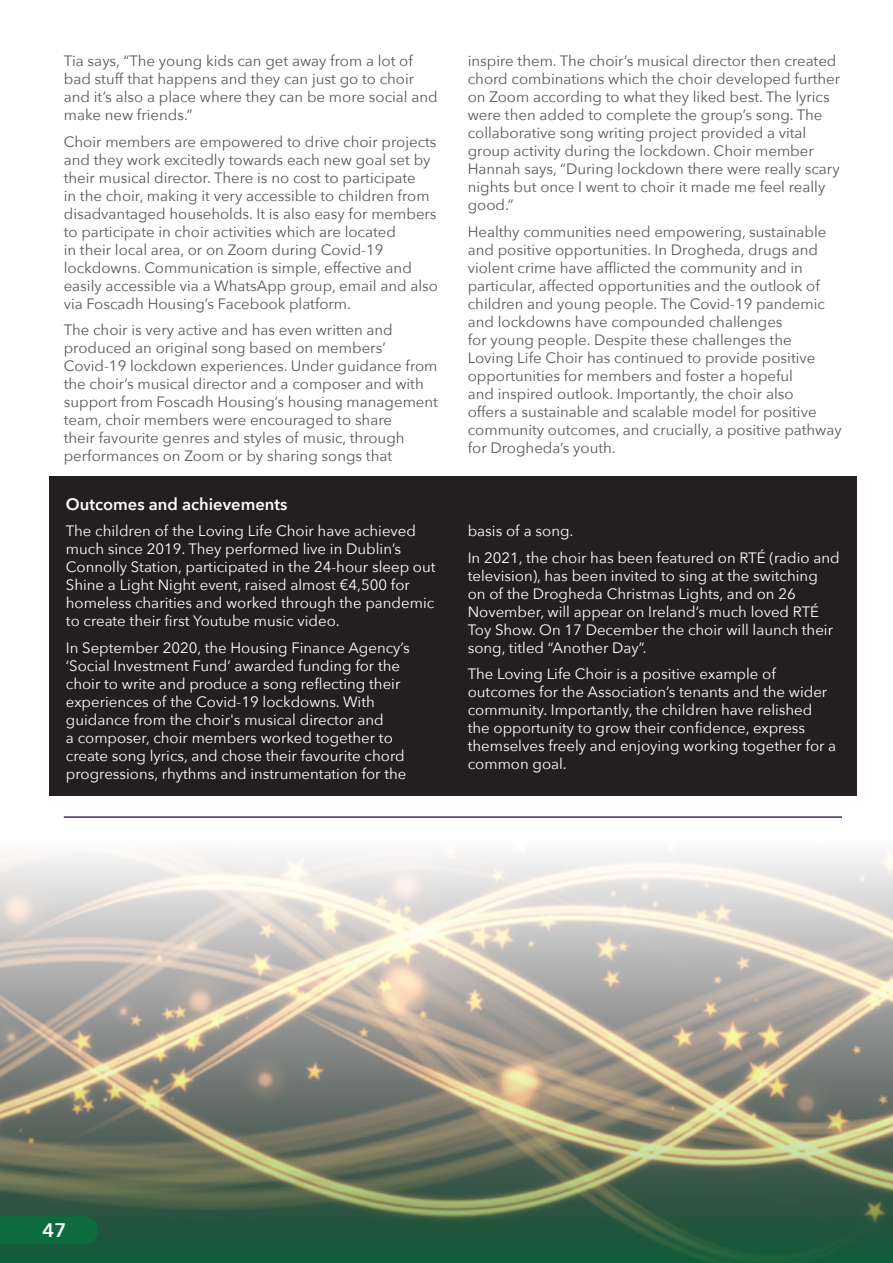
<style>
.page{position:relative;width:893px;height:1263px;background:#fff}
.page>*{position:absolute;margin:0;border:0;box-sizing:border-box;transform-origin:0 0}
.t1{font:600 19.5px "Avenir Next";color:#fff}
.t2{font:600 16.5px "Avenir Next";color:#fff}
.t3{font:15px/18px "Avenir Next";color:#57585a}
.t4{font:15px/18px "Avenir Next";color:#fff}
</style>
<div class="page">
<hr style="left:64px;top:816px;width:778px;height:2px;background:#442769">
<div style="left:49px;top:476px;width:808px;height:320px;background:#231f20"></div>
<img style="left:0;top:854px;width:893px;height:409px">
<div style="left:0;top:1216px;width:98px;height:28px;background:#0c6c3e"></div>
<p class="t3" style="left:64px;top:51px;width:375px">Tia says, “The young kids can get away from a lot of bad stuff that happens and they can just go to choir and it’s also a place where they can be more social and make new friends.”</p>
<p class="t3" style="left:64px;top:132px;width:376px">Choir members are empowered to drive choir projects and they work excitedly towards each new goal set by their musical director. There is no cost to participate<br>in the choir, making it very accessible to children from disadvantaged households. It is also easy for members to participate in choir activities which are located<br>in their local area, or on Zoom during Covid-19 lockdowns. Communication is simple, effective and easily accessible via a WhatsApp group, email and also via Foscadh Housing’s Facebook platform.</p>
<p class="t3" style="left:64px;top:320px;width:376px">The choir is very active and has even written and produced an original song based on members’ Covid-19 lockdown experiences. Under guidance from the choir’s musical director and a composer and with support from Foscadh Housing’s housing management team, choir members were encouraged to share<br>their favourite genres and styles of music, through performances on Zoom or by sharing songs that</p>
<p class="t2" style="left:66px;top:490px;width:223px">Outcomes and achievements</p>
<p class="t4" style="left:66px;top:521px;width:371px">The children of the Loving Life Choir have achieved much since 2019. They performed live in Dublin’s Connolly Station, participated in the 24-hour sleep out Shine a Light Night event, raised almost €4,500 for homeless charities and worked through the pandemic to create their first Youtube music video.</p>
<p class="t4" style="left:66px;top:638px;width:345px">In September 2020, the Housing Finance Agency’s ‘Social Investment Fund’ awarded funding for the choir to write and produce a song reflecting their experiences of the Covid-19 lockdowns. With guidance from the choir's musical director and<br>a composer, choir members worked together to create song lyrics, and chose their favourite chord progressions, rhythms and instrumentation for the</p>
<p class="t3" style="left:468px;top:51px;width:374px">inspire them. The choir’s musical director then created chord combinations which the choir developed further on Zoom according to what they liked best. The lyrics were then added to complete the group’s song. The collaborative song writing project provided a vital group activity during the lockdown. Choir member Hannah says, “During lockdown there were really scary nights but once I went to choir it made me feel really good.”</p>
<p class="t3" style="left:468px;top:222px;width:376px">Healthy communities need empowering, sustainable and positive opportunities. In Drogheda, drugs and violent crime have afflicted the community and in particular, affected opportunities and the outlook of children and young people. The Covid-19 pandemic and lockdowns have compounded challenges<br>for young people. Despite these challenges the<br>Loving Life Choir has continued to provide positive opportunities for members and foster a hopeful<br>and inspired outlook. Importantly, the choir also<br>offers a sustainable and scalable model for positive community outcomes, and crucially, a positive pathway for Drogheda’s youth.</p>
<p class="t4" style="left:468px;top:517px;width:373px;line-height:26.5px">basis of a song.<br>In 2021, the choir has been featured on RTÉ (radio and</p>
<p class="t4" style="left:468px;top:566px;width:367px">television), has been invited to sing at the switching on of the Drogheda Christmas Lights, and on 26<br>November, will appear on Ireland’s much loved RTÉ Toy Show. On 17 December the choir will launch their song, titled “Another Day”.</p>
<p class="t4" style="left:468px;top:664px;width:370px">The Loving Life Choir is a positive example of outcomes for the Association’s tenants and the wider community. Importantly, the children have relished the opportunity to grow their confidence, express themselves freely and enjoying working together for a common goal.</p>
<h1 class="t1" style="left:43px;top:1214px;width:25px">47</h1>
</div>
